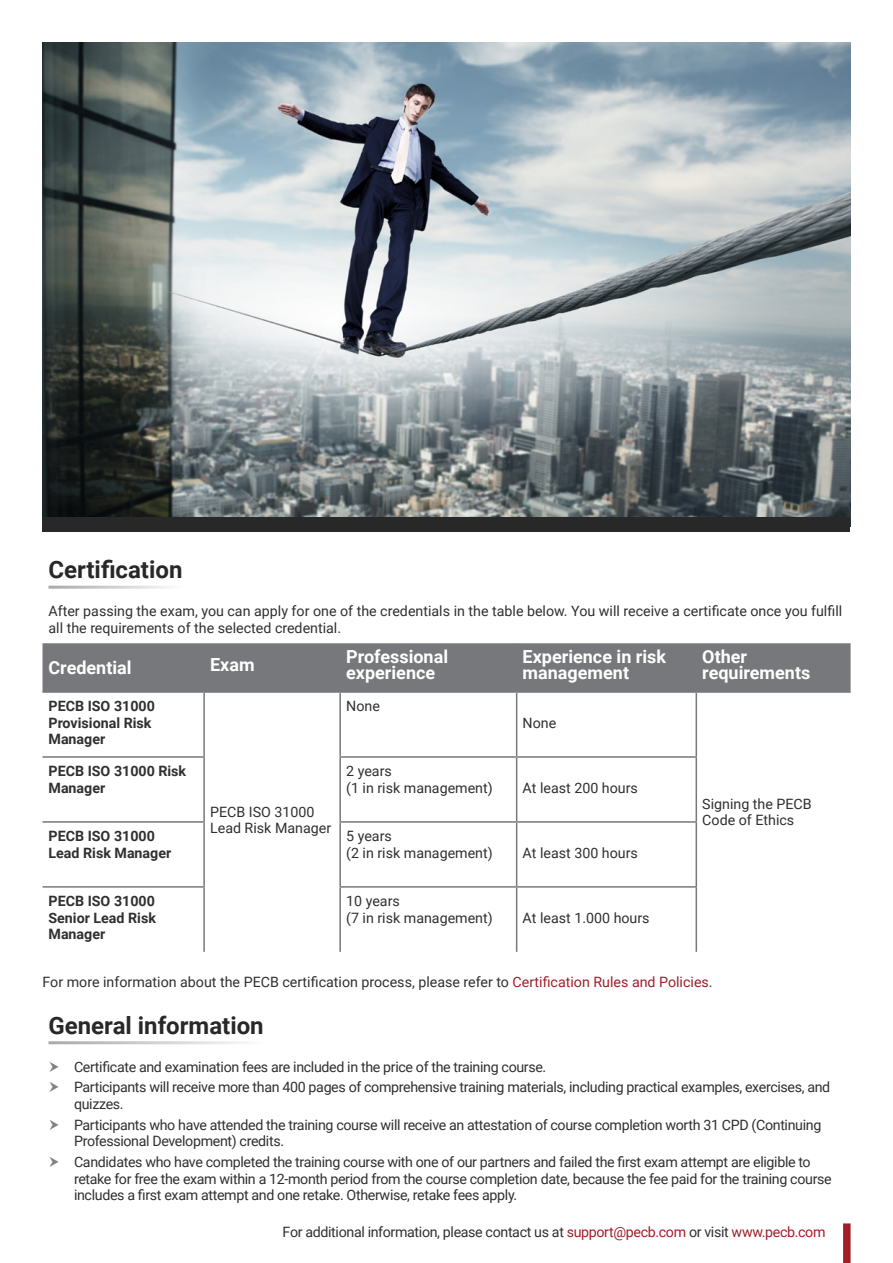
<style>
.page{position:relative;width:893px;height:1263px;background:#fff}
.page>*{position:absolute;margin:0;border:0;box-sizing:border-box;transform-origin:0 0}
.t1{font:700 24px "Roboto";color:#282829}
.t2{font:700 18px/16.5px "Roboto";color:#fff}
.Bullet_Points{font:14.25px/16.5px "Roboto";letter-spacing:-.025em;color:#312f30}
.Bullet_Points-2{font:14.25px/16.5px "Roboto";color:#312f30}
.t3{font:700 14.25px/16.5px "Roboto";color:#312f30}
.s1{color:#a11e29}
</style>
<div class="page">
<img style="left:43px;top:43px;width:807px;height:474px">
<div style="left:843px;top:1223px;width:8px;height:40px;background:#a11e29"></div>
<div style="left:43px;top:517px;width:807px;height:15px;background:#282829"></div>
<div style="left:43px;top:643px;width:808px;height:48px;background:#76787b"></div>
<hr style="left:203px;top:693px;width:2px;height:63px;background:#76787b">
<hr style="left:339px;top:693px;width:2px;height:63px;background:#76787b">
<hr style="left:516px;top:693px;width:1px;height:63px;background:#76787b">
<hr style="left:696px;top:693px;width:1px;height:63px;background:#76787b">
<hr style="left:43px;top:756px;width:162px;height:2px;background:#76787b">
<hr style="left:203px;top:758px;width:2px;height:63px;background:#76787b">
<hr style="left:339px;top:756px;width:178px;height:2px;background:#76787b">
<hr style="left:339px;top:758px;width:2px;height:63px;background:#76787b">
<hr style="left:517px;top:756px;width:180px;height:2px;background:#76787b">
<hr style="left:516px;top:758px;width:1px;height:63px;background:#76787b">
<hr style="left:696px;top:758px;width:1px;height:63px;background:#76787b">
<hr style="left:43px;top:821px;width:162px;height:2px;background:#76787b">
<hr style="left:203px;top:823px;width:2px;height:63px;background:#76787b">
<hr style="left:339px;top:821px;width:178px;height:2px;background:#76787b">
<hr style="left:339px;top:823px;width:2px;height:63px;background:#76787b">
<hr style="left:517px;top:821px;width:180px;height:2px;background:#76787b">
<hr style="left:516px;top:823px;width:1px;height:63px;background:#76787b">
<hr style="left:696px;top:823px;width:1px;height:63px;background:#76787b">
<hr style="left:43px;top:886px;width:162px;height:2px;background:#76787b">
<hr style="left:203px;top:888px;width:2px;height:64px;background:#76787b">
<hr style="left:339px;top:886px;width:178px;height:2px;background:#76787b">
<hr style="left:339px;top:888px;width:2px;height:64px;background:#76787b">
<hr style="left:517px;top:886px;width:180px;height:2px;background:#76787b">
<hr style="left:516px;top:888px;width:1px;height:64px;background:#76787b">
<hr style="left:696px;top:888px;width:1px;height:64px;background:#76787b">
<hr style="left:43px;top:691px;width:161px;height:2px;background:#76787b">
<hr style="left:204px;top:691px;width:136px;height:2px;background:#76787b">
<hr style="left:340px;top:691px;width:177px;height:2px;background:#76787b">
<hr style="left:517px;top:691px;width:179px;height:2px;background:#76787b">
<hr style="left:696px;top:691px;width:155px;height:2px;background:#76787b">
<p class="t1" style="left:49px;top:553px;width:135px">Certification</p>
<p class="Bullet_Points-2" style="left:49px;top:602px;width:795px">After passing the exam, you can apply for one of the credentials in the table below. You will receive a certificate once you fulfill all the requirements of the selected credential.</p>
<p class="t2" style="left:49px;top:658px;width:85px">Credential</p>
<p class="t2" style="left:210px;top:656px;width:46px">Exam</p>
<p class="t2" style="left:346px;top:647px;width:103px">Professional experience</p>
<p class="t2" style="left:523px;top:647px;width:145px">Experience in risk management</p>
<p class="t2" style="left:702px;top:647px;width:110px">Other requirements</p>
<p class="t3" style="left:49px;top:697px;width:108px">PECB ISO 31000</p>
<p class="t3" style="left:49px;top:714px;width:104px">Provisional Risk</p>
<p class="t3" style="left:49px;top:730px;width:58px">Manager</p>
<p class="Bullet_Points" style="left:346px;top:697px;width:35px">None</p>
<p class="Bullet_Points" style="left:523px;top:714px;width:35px">None</p>
<p class="t3" style="left:49px;top:762px;width:139px">PECB ISO 31000 Risk<br>Manager</p>
<p class="Bullet_Points-2" style="left:346px;top:762px;width:148px">2 years<br>(1 in risk management)</p>
<p class="t3" style="left:49px;top:827px;width:108px">PECB ISO 31000</p>
<p class="t3" style="left:49px;top:844px;width:124px">Lead Risk Manager</p>
<p class="t3" style="left:49px;top:892px;width:108px">PECB ISO 31000</p>
<p class="t3" style="left:49px;top:909px;width:109px">Senior Lead Risk</p>
<p class="t3" style="left:49px;top:925px;width:58px">Manager</p>
<p class="Bullet_Points-2" style="left:210px;top:803px;width:123px">PECB ISO 31000<br>Lead Risk Manager</p>
<p class="Bullet_Points-2" style="left:346px;top:827px;width:148px">5 years<br>(2 in risk management)</p>
<p class="Bullet_Points-2" style="left:346px;top:892px;width:148px">10 years<br>(7 in risk management)</p>
<p class="Bullet_Points-2" style="left:523px;top:779px;width:117px">At least 200 hours</p>
<p class="Bullet_Points-2" style="left:523px;top:844px;width:117px">At least 300 hours</p>
<p class="Bullet_Points-2" style="left:523px;top:909px;width:128px">At least 1.000 hours</p>
<p class="Bullet_Points-2" style="left:702px;top:795px;width:111px">Signing the PECB<br>Code of Ethics</p>
<p class="Bullet_Points-2" style="left:43px;top:973px;width:672px">For more information about the PECB certification process, please refer to <span class="s1">Certification Rules and Policies</span>.</p>
<p class="t1" style="left:49px;top:1008px;width:217px">General information</p>
<p class="Bullet_Points" style="left:74px;top:1058px;width:474px">Certificate and examination fees are included in the price of the training course.</p>
<p class="Bullet_Points" style="left:74px;top:1079px;width:758px">Participants will receive more than 400 pages of comprehensive training materials, including practical examples, exercises, and quizzes.</p>
<p class="Bullet_Points" style="left:74px;top:1116px;width:749px">Participants who have attended the training course will receive an attestation of course completion worth 31 CPD (Continuing<br>Professional Development) credits.</p>
<p class="Bullet_Points" style="left:74px;top:1153px;width:759px">Candidates who have completed the training course with one of our partners and failed the first exam attempt are eligible to retake for free the exam within a 12-month period from the course completion date, because the fee paid for the training course includes a first exam attempt and one retake. Otherwise, retake fees apply.</p>
<p class="Bullet_Points" style="left:283px;top:1223px;width:544px">For additional information, please contact us at <span class="s1">support@pecb.com</span> or visit <span class="s1">www.pecb.com</span></p>
</div>
